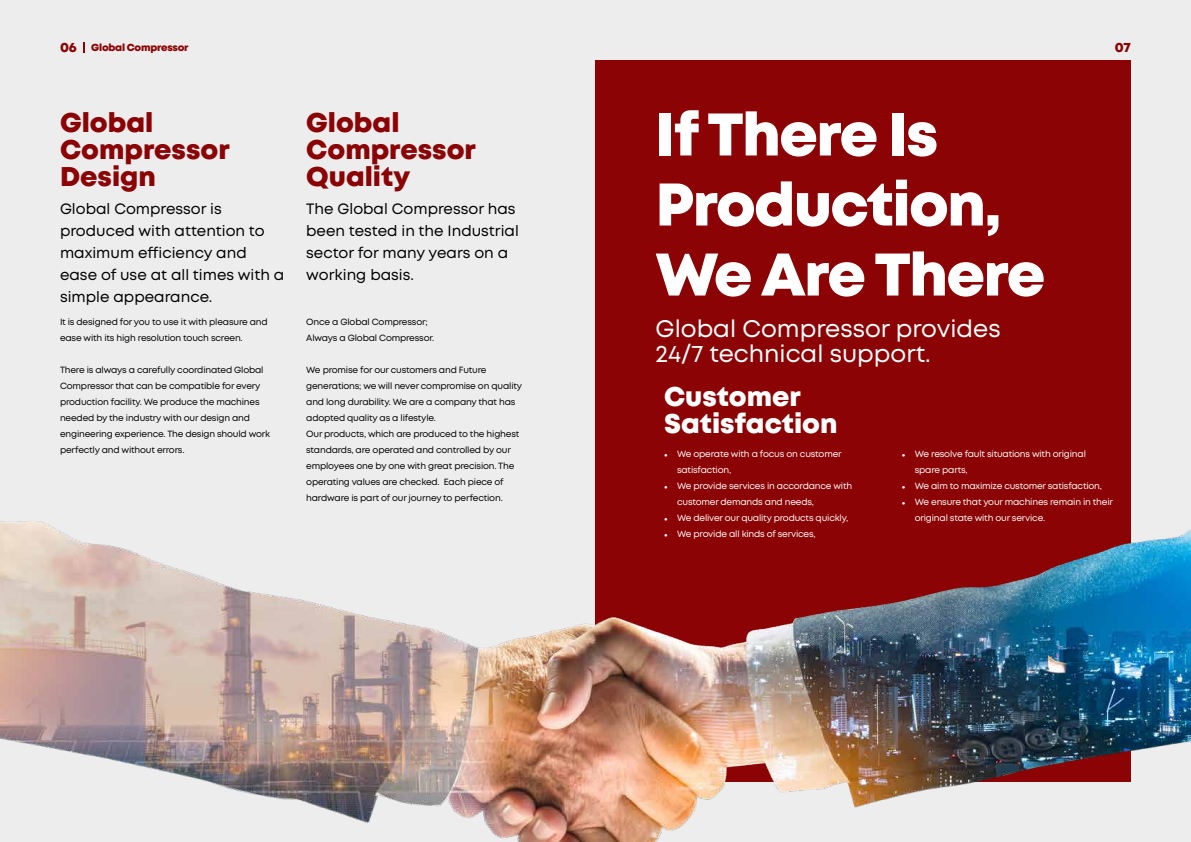
<style>
.page{position:relative;width:1191px;height:842px;background:#ededee}
.page>*{position:absolute;margin:0;border:0;box-sizing:border-box;transform-origin:0 0}
.t1{font:800 60px/70px "Mont";letter-spacing:-.025em;color:#fff}
.t2{font:800 27.1px/27.1px "Mont";color:#8b0304}
.t3{font:800 27.1px/27.1px "Mont";color:#fff}
.t4{font:24px/25px "Mont";color:#fff}
.t5{font:15px/22px "Mont";color:#000}
.t6{font:800 13.6px "Mont";color:#8b0304}
.t7{font:800 10.2px "Mont";letter-spacing:-.025em;color:#8b0304}
.t8{font:9px/16px "Mont";letter-spacing:-.02em;color:#000}
.t9{font:9px/16px "Mont";letter-spacing:-.02em;color:#fff}
.s1{font-size:13.6px}
.s2{font-weight:800}
</style>
<div class="page">
<div style="left:595px;top:60px;width:536px;height:722px;background:#8b0304"></div>
<img style="left:0;top:521px;width:1191px;height:321px">
<svg style="left:83px;top:42px;width:2px;height:11px"></svg>
<p class="t7" style="left:60px;top:41px;width:130px"><span class="s1">06</span> Global Compressor</p>
<h3 class="t6" style="left:1114px;top:39px;width:18px">07</h3>
<h2 class="t2" style="left:60px;top:109px;width:171px">Global<br>Compressor<br>Design</h2>
<h3 class="t5" style="left:60px;top:197px;width:226px">Global Compressor is produced with attention to maximum efficiency and ease of use at all times with a simple appearance.</h3>
<p class="t8" style="left:60px;top:314px;width:209px">It is designed for you to use it with pleasure and ease with its high resolution touch screen.</p>
<p class="t8" style="left:60px;top:362px;width:212px">There is always a carefully coordinated Global Compressor that can be compatible for every production facility. We produce the machines needed by the industry with our design and engineering experience. The design should work perfectly and without errors.</p>
<h2 class="t2" style="left:306px;top:109px;width:171px">Global<br>Compressor<br>Quality</h2>
<h3 class="t5" style="left:306px;top:197px;width:214px">The Global Compressor has been tested in the Industrial sector for many years on a working basis.</h3>
<p class="t8" style="left:306px;top:314px;width:129px">Once a Global Compressor;<br>Always a Global Compressor.</p>
<p class="t8" style="left:306px;top:362px;width:217px">We promise for our customers and Future generations; we will never compromise on quality and long durability. We are a company that has adopted quality as a lifestyle.<br>Our products, which are produced to the highest standards, are operated and controlled by our employees one by one with great precision. The operating values are checked. Each piece of hardware is part of our journey to perfection.</p>
<h1 class="t1" style="left:655px;top:100px;width:391px">If There Is<br>Production,<br>We Are There</h1>
<h3 class="t4" style="left:655px;top:316px;width:347px">Global Compressor provides<br>24/7 technical support.</h3>
<h2 class="t3" style="left:664px;top:383px;width:175px">Customer<br>Satisfaction</h2>
<p class="t9" style="left:677px;top:446px;width:166px;text-indent:-13px"><span class="s2">•</span> We operate with a focus on customer satisfaction,</p>
<p class="t9" style="left:677px;top:478px;width:177px;text-indent:-13px"><span class="s2">•</span> We provide services in accordance with customer demands and needs,</p>
<p class="t9" style="left:664px;top:510px;width:186px"><span class="s2">•</span> We deliver our quality products quickly,</p>
<p class="t9" style="left:664px;top:526px;width:153px"><span class="s2">•</span> We provide all kinds of services,</p>
<p class="t9" style="left:914px;top:446px;width:173px;text-indent:-13px"><span class="s2">•</span> We resolve fault situations with original spare parts,</p>
<p class="t9" style="left:901px;top:478px;width:202px"><span class="s2">•</span> We aim to maximize customer satisfaction,</p>
<p class="t9" style="left:914px;top:494px;width:200px;text-indent:-13px"><span class="s2">•</span> We ensure that your machines remain in their original state with our service.</p>
</div>
